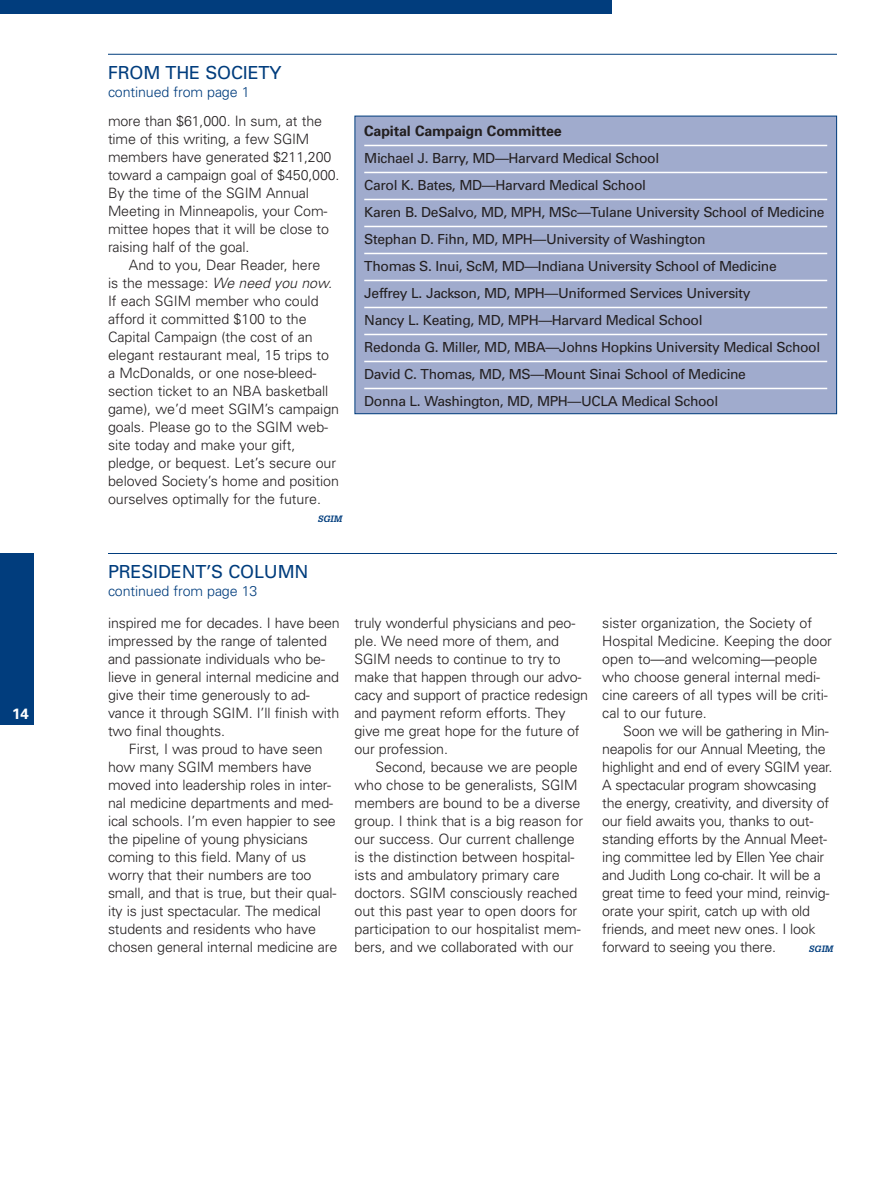
<style>
.page{position:relative;width:891px;height:1188px;background:#fff}
.page>*{position:absolute;margin:0;border:0;box-sizing:border-box;transform-origin:0 0}
.t1{font:18px "Univers";letter-spacing:-.01em;color:#013d7d}
.t2{font:700 15px "Univers";color:#fff}
.t3{font:300 14.25px/18px "Univers";letter-spacing:-.01em;color:#231f20}
.t4{font:300 14.25px "Univers";letter-spacing:-.01em;color:#013d7d}
.t5{font:700 14.25px "Univers";letter-spacing:-.01em;color:#231f20}
.t6{font:13.8px/27px "Univers";letter-spacing:-.025em;color:#231f20}
.t7{font:italic 700 9px "Glypha";letter-spacing:.015em;color:#013d7d}
.s1{font-style:italic}
</style>
<div class="page">
<div style="left:0;top:553px;width:34px;height:172px;background:#013d7d"></div>
<div style="left:0;top:0;width:612px;height:14px;background:#013d7d"></div>
<hr style="left:108px;top:553px;width:729px;height:1px;background:#013d7d">
<hr style="left:108px;top:54px;width:729px;height:1px;background:#013d7d">
<div style="left:355px;top:116px;width:482px;height:298px;background:#a0abcd"></div>
<hr style="left:364px;top:145px;width:463px;height:1px;background:#fff">
<hr style="left:364px;top:172px;width:463px;height:1px;background:#fff">
<hr style="left:364px;top:199px;width:463px;height:1px;background:#fff">
<hr style="left:364px;top:226px;width:463px;height:1px;background:#fff">
<hr style="left:364px;top:253px;width:463px;height:1px;background:#fff">
<hr style="left:364px;top:280px;width:463px;height:1px;background:#fff">
<hr style="left:364px;top:307px;width:463px;height:1px;background:#fff">
<hr style="left:364px;top:334px;width:463px;height:1px;background:#fff">
<hr style="left:364px;top:361px;width:463px;height:1px;background:#fff">
<hr style="left:364px;top:388px;width:463px;height:1px;background:#fff">
<div style="left:355px;top:116px;width:482px;height:298px;border:1px solid #013d7d"></div>
<p class="t2" style="left:12px;top:708px;width:18px">14</p>
<p class="t1" style="left:108px;top:66px;width:175px">FROM THE SOCIETY</p>
<p class="t4" style="left:108px;top:86px;width:143px">continued from page 1</p>
<p class="t3" style="left:108px;top:113px;width:233px">more than $61,000. In sum, at the time of this writing, a few SGIM members have generated $211,200 toward a campaign goal of $450,000.<br>By the time of the SGIM Annual<br>Meeting in Minneapolis, your Com&shy;mittee hopes that it will be close to raising half of the goal.</p>
<p class="t3" style="left:108px;top:257px;width:233px;text-indent:21px">And to you, Dear Reader, here<br>is the message: <span class="s1">We need you now.<br></span>If each SGIM member who could afford it committed $100 to the<br>Capital Campaign (the cost of an elegant restaurant meal, 15 trips to a McDonalds, or one nose-bleed&shy;section ticket to an NBA basketball game), we’d meet SGIM’s campaign goals. Please go to the SGIM web&shy;site today and make your gift, pledge, or bequest. Let’s secure our beloved Society’s home and position ourselves optimally for the future.</p>
<p class="t7" style="left:318px;top:513px;width:26px">SGIM</p>
<p class="t5" style="left:364px;top:125px;width:199px">Capital Campaign Committee</p>
<p class="t6" style="left:364px;top:146px;width:462px">Michael J. Barry, MD—Harvard Medical School<br>Carol K. Bates, MD—Harvard Medical School<br>Karen B. DeSalvo, MD, MPH, MSc—Tulane University School of Medicine Stephan D. Fihn, MD, MPH—University of Washington<br>Thomas S. Inui, ScM, MD—Indiana University School of Medicine<br>Jeffrey L. Jackson, MD, MPH—Uniformed Services University<br>Nancy L. Keating, MD, MPH—Harvard Medical School<br>Redonda G. Miller, MD, MBA—Johns Hopkins University Medical School David C. Thomas, MD, MS—Mount Sinai School of Medicine<br>Donna L. Washington, MD, MPH—UCLA Medical School</p>
<p class="t1" style="left:108px;top:565px;width:202px">PRESIDENT’S COLUMN</p>
<p class="t4" style="left:108px;top:585px;width:151px">continued from page 13</p>
<p class="t3" style="left:108px;top:615px;width:233px">inspired me for decades. I have been impressed by the range of talented and passionate individuals who be&shy;lieve in general internal medicine and give their time generously to ad&shy;vance it through SGIM. I’ll finish with two final thoughts.</p>
<p class="t3" style="left:108px;top:741px;width:231px;text-indent:21px">First, I was proud to have seen how many SGIM members have moved into leadership roles in inter&shy;nal medicine departments and med&shy;ical schools. I’m even happier to see the pipeline of young physicians coming to this field. Many of us worry that their numbers are too small, and that is true, but their qual&shy;ity is just spectacular. The medical students and residents who have chosen general internal medicine are</p>
<p class="t3" style="left:355px;top:615px;width:235px">truly wonderful physicians and peo&shy;ple. We need more of them, and<br>SGIM needs to continue to try to make that happen through our advo&shy;cacy and support of practice redesign and payment reform efforts. They give me great hope for the future of our profession.</p>
<p class="t3" style="left:355px;top:759px;width:230px;text-indent:21px">Second, because we are people who chose to be generalists, SGIM members are bound to be a diverse group. I think that is a big reason for our success. Our current challenge is the distinction between hospital&shy;ists and ambulatory primary care doctors. SGIM consciously reached out this past year to open doors for participation to our hospitalist mem&shy;bers, and we collaborated with our</p>
<p class="t3" style="left:602px;top:615px;width:231px">sister organization, the Society of<br>Hospital Medicine. Keeping the door open to—and welcoming—people who choose general internal medi&shy;cine careers of all types will be criti&shy;cal to our future.</p>
<p class="t3" style="left:602px;top:723px;width:232px;text-indent:21px">Soon we will be gathering in Min&shy;neapolis for our Annual Meeting, the highlight and end of every SGIM year.<br>A spectacular program showcasing the energy, creativity, and diversity of our field awaits you, thanks to out&shy;standing efforts by the Annual Meet&shy;ing committee led by Ellen Yee chair and Judith Long co-chair. It will be a great time to feed your mind, reinvig&shy;orate your spirit, catch up with old friends, and meet new ones. I look forward to seeing you there.</p>
<p class="t7" style="left:809px;top:943px;width:26px">SGIM</p>
</div>
